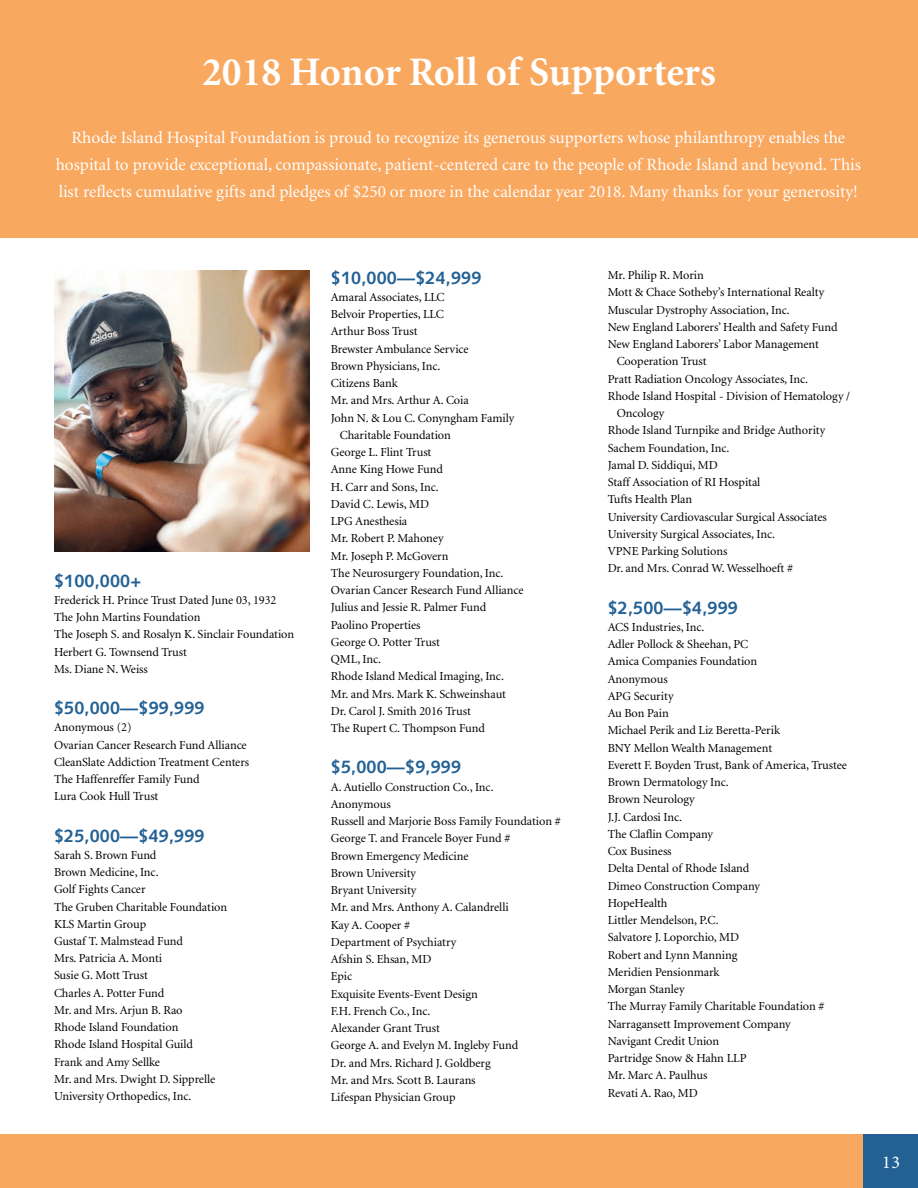
<style>
.page{position:relative;width:918px;height:1188px;background:#fff}
.page>*{position:absolute;margin:0;border:0;box-sizing:border-box;transform-origin:0 0}
.t1{font:700 40.5px "Minion";color:#fff}
.t2{font:700 18px "Syntax";letter-spacing:.01em;color:#236194}
.t3{font:18px "Minion Pro";color:#fff}
.t4{font:17.25px/27px "Minion";color:#fff;text-align:center}
.t5{font:12.3px/17.2px "Minion";letter-spacing:-.005em;color:#000}
</style>
<div class="page">
<div style="left:0;top:1134px;width:918px;height:54px;background:#f9a860"></div>
<div style="left:864px;top:1134px;width:54px;height:54px;background:#236194"></div>
<img style="left:54px;top:270px;width:256px;height:282px">
<div style="left:0;top:0;width:918px;height:238px;background:#f9a860"></div>
<h1 class="t1" style="left:202px;top:51px;width:515px">2018 Honor Roll of Supporters</h1>
<p class="t4" style="left:56px;top:125px;width:807px">Rhode Island Hospital Foundation is proud to recognize its generous supporters whose philanthropy enables the hospital to provide exceptional, compassionate, patient-centered care to the people of Rhode Island and beyond. This list reflects cumulative gifts and pledges of $250 or more in the calendar year 2018. Many thanks for your generosity!</p>
<h2 class="t2" style="left:54px;top:570px;width:89px">$100,000+</h2>
<p class="t5" style="left:54px;top:592px;width:242px">Frederick H. Prince Trust Dated June 03, 1932<br>The John Martins Foundation<br>The Joseph S. and Rosalyn K. Sinclair Foundation Herbert G. Townsend Trust<br>Ms. Diane N. Weiss</p>
<h2 class="t2" style="left:54px;top:697px;width:152px">$50,000—$99,999</h2>
<p class="t5" style="left:54px;top:719px;width:197px">Anonymous (2)<br>Ovarian Cancer Research Fund Alliance<br>CleanSlate Addiction Treatment Centers<br>The Haffenreffer Family Fund<br>Lura Cook Hull Trust</p>
<h2 class="t2" style="left:54px;top:825px;width:152px">$25,000—$49,999</h2>
<p class="t5" style="left:54px;top:847px;width:175px">Sarah S. Brown Fund<br>Brown Medicine, Inc.<br>Golf Fights Cancer<br>The Gruben Charitable Foundation<br>KLS Martin Group<br>Gustaf T. Malmstead Fund<br>Mrs. Patricia A. Monti<br>Susie G. Mott Trust<br>Charles A. Potter Fund<br>Mr. and Mrs. Arjun B. Rao<br>Rhode Island Foundation<br>Rhode Island Hospital Guild<br>Frank and Amy Sellke<br>Mr. and Mrs. Dwight D. Sipprelle<br>University Orthopedics, Inc.</p>
<h2 class="t2" style="left:331px;top:267px;width:152px">$10,000—$24,999</h2>
<p class="t5" style="left:331px;top:289px;width:115px">Amaral Associates, LLC</p>
<p class="t5" style="left:331px;top:306px;width:114px">Belvoir Properties, LLC</p>
<p class="t5" style="left:331px;top:323px;width:88px">Arthur Boss Trust</p>
<p class="t5" style="left:331px;top:341px;width:139px">Brewster Ambulance Service</p>
<p class="t5" style="left:331px;top:358px;width:111px">Brown Physicians, Inc.</p>
<p class="t5" style="left:331px;top:375px;width:68px">Citizens Bank</p>
<p class="t5" style="left:331px;top:392px;width:139px">Mr. and Mrs. Arthur A. Coia</p>
<p class="t5" style="left:331px;top:410px;width:185px">John N. &amp; Lou C. Conyngham Family</p>
<p class="t5" style="left:340px;top:427px;width:113px">Charitable Foundation</p>
<p class="t5" style="left:331px;top:444px;width:102px">George L. Flint Trust</p>
<p class="t5" style="left:331px;top:461px;width:114px">Anne King Howe Fund</p>
<p class="t5" style="left:331px;top:479px;width:109px">H. Carr and Sons, Inc.</p>
<p class="t5" style="left:331px;top:496px;width:100px">David C. Lewis, MD</p>
<p class="t5" style="left:331px;top:513px;width:78px">LPG Anesthesia</p>
<p class="t5" style="left:331px;top:530px;width:114px">Mr. Robert P. Mahoney</p>
<p class="t5" style="left:331px;top:548px;width:119px">Mr. Joseph P. McGovern</p>
<p class="t5" style="left:331px;top:565px;width:174px">The Neurosurgery Foundation, Inc.</p>
<p class="t5" style="left:331px;top:582px;width:194px">Ovarian Cancer Research Fund Alliance</p>
<p class="t5" style="left:331px;top:599px;width:157px">Julius and Jessie R. Palmer Fund</p>
<p class="t5" style="left:331px;top:617px;width:91px">Paolino Properties</p>
<p class="t5" style="left:331px;top:634px;width:111px">George O. Potter Trust</p>
<p class="t5" style="left:331px;top:651px;width:52px">QML, Inc.</p>
<p class="t5" style="left:331px;top:668px;width:175px">Rhode Island Medical Imaging, Inc.</p>
<p class="t5" style="left:331px;top:685px;width:177px">Mr. and Mrs. Mark K. Schweinshaut</p>
<p class="t5" style="left:331px;top:703px;width:142px">Dr. Carol J. Smith 2016 Trust</p>
<p class="t5" style="left:331px;top:720px;width:156px">The Rupert C. Thompson Fund</p>
<h2 class="t2" style="left:331px;top:757px;width:132px">$5,000—$9,999</h2>
<p class="t5" style="left:331px;top:779px;width:231px">A. Autiello Construction Co., Inc.<br>Anonymous<br>Russell and Marjorie Boss Family Foundation #<br>George T. and Francele Boyer Fund #<br>Brown Emergency Medicine<br>Brown University<br>Bryant University<br>Mr. and Mrs. Anthony A. Calandrelli<br>Kay A. Cooper #<br>Department of Psychiatry<br>Afshin S. Ehsan, MD<br>Epic<br>Exquisite Events-Event Design<br>F.H. French Co., Inc.<br>Alexander Grant Trust<br>George A. and Evelyn M. Ingleby Fund<br>Dr. and Mrs. Richard J. Goldberg<br>Mr. and Mrs. Scott B. Laurans<br>Lifespan Physician Group</p>
<p class="t5" style="left:608px;top:267px;width:98px">Mr. Philip R. Morin</p>
<p class="t5" style="left:608px;top:284px;width:218px">Mott &amp; Chace Sotheby’s International Realty</p>
<p class="t5" style="left:608px;top:302px;width:184px">Muscular Dystrophy Association, Inc.</p>
<p class="t5" style="left:608px;top:319px;width:232px">New England Laborers’ Health and Safety Fund</p>
<p class="t5" style="left:608px;top:336px;width:213px">New England Laborers’ Labor Management</p>
<p class="t5" style="left:617px;top:353px;width:91px">Cooperation Trust</p>
<p class="t5" style="left:608px;top:371px;width:202px">Pratt Radiation Oncology Associates, Inc.</p>
<p class="t5" style="left:608px;top:388px;width:244px">Rhode Island Hospital - Division of Hematology /</p>
<p class="t5" style="left:617px;top:405px;width:49px">Oncology</p>
<p class="t5" style="left:608px;top:422px;width:219px">Rhode Island Turnpike and Bridge Authority</p>
<p class="t5" style="left:608px;top:439px;width:123px">Sachem Foundation, Inc.</p>
<p class="t5" style="left:608px;top:457px;width:111px">Jamal D. Siddiqui, MD</p>
<p class="t5" style="left:608px;top:474px;width:154px">Staff Association of RI Hospital</p>
<p class="t5" style="left:608px;top:491px;width:86px">Tufts Health Plan</p>
<p class="t5" style="left:608px;top:508px;width:221px">University Cardiovascular Surgical Associates</p>
<p class="t5" style="left:608px;top:526px;width:169px">University Surgical Associates, Inc.</p>
<p class="t5" style="left:608px;top:543px;width:121px">VPNE Parking Solutions</p>
<p class="t5" style="left:608px;top:560px;width:187px">Dr. and Mrs. Conrad W. Wesselhoeft #</p>
<h2 class="t2" style="left:608px;top:597px;width:132px">$2,500—$4,999</h2>
<p class="t5" style="left:608px;top:619px;width:241px">ACS Industries, Inc.<br>Adler Pollock &amp; Sheehan, PC<br>Amica Companies Foundation<br>Anonymous<br>APG Security<br>Au Bon Pain<br>Michael Perik and Liz Beretta-Perik<br>BNY Mellon Wealth Management<br>Everett F. Boyden Trust, Bank of America, Trustee<br>Brown Dermatology Inc.<br>Brown Neurology<br>J.J. Cardosi Inc.<br>The Claflin Company<br>Cox Business<br>Delta Dental of Rhode Island<br>Dimeo Construction Company<br>HopeHealth<br>Littler Mendelson, P.C.<br>Salvatore J. Loporchio, MD<br>Robert and Lynn Manning<br>Meridien Pensionmark<br>Morgan Stanley<br>The Murray Family Charitable Foundation #<br>Narragansett Improvement Company<br>Navigant Credit Union<br>Partridge Snow &amp; Hahn LLP<br>Mr. Marc A. Paulhus<br>Revati A. Rao, MD</p>
<h2 class="t3" style="left:882px;top:1148px;width:20px">13</h2>
</div>
